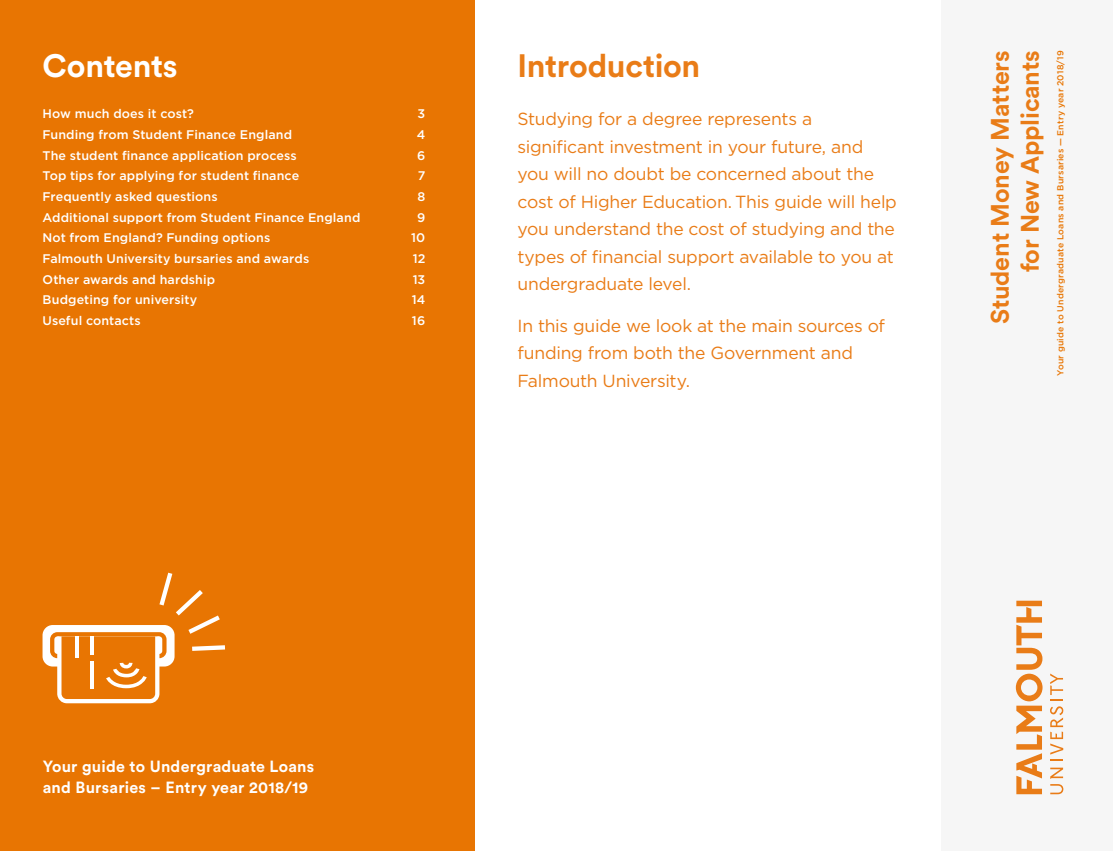
<style>
.page{position:relative;width:1113px;height:851px;background:#fff}
.page>*{position:absolute;margin:0;border:0;box-sizing:border-box;transform-origin:0 0}
.t1{font:700 32px "Circular Std";letter-spacing:-.01em;color:#e97c17}
.t2{font:700 32px "Circular Std";letter-spacing:-.01em;color:#fff}
.t3{font:700 25px/30px "Circular Std";letter-spacing:-.005em;color:#e97c17;text-align:right}
.t4{font:17.5px/27.5px "Gotham";letter-spacing:-.015em;color:#e97c17}
.t5{font:700 16px/20.6px "Circular Std";letter-spacing:.015em;color:#fff}
.t6{font:500 12.5px "Gotham";letter-spacing:.01em;color:#fff}
.t7{font:500 8.75px "Gotham";letter-spacing:.025em;color:#e87502}
</style>
<div class="page">
<div style="left:0;top:0;width:475px;height:850px;background:#e87502"></div>
<div style="left:941px;top:0;width:172px;height:850px;background:#f6f6f6"></div>
<svg style="left:1050px;top:767px;width:13px;height:27px"></svg>
<svg style="left:1050px;top:706px;width:13px;height:54px"></svg>
<svg style="left:1050px;top:673px;width:13px;height:27px"></svg>
<svg style="left:1015px;top:600px;width:27px;height:194px"></svg>
<div style="left:43px;top:625px;width:132px;height:41px;background:#fff;border-radius:10px"></div>
<svg style="left:50px;top:572px;width:175px;height:131px"></svg>
<h1 class="t2" style="left:43px;top:45px;width:137px">Contents</h1>
<p class="t6" style="left:43px;top:107px;width:153px">How much does it cost?</p>
<p class="t6" style="left:417px;top:107px;width:9px">3</p>
<p class="t6" style="left:43px;top:127px;width:251px">Funding from Student Finance England</p>
<p class="t6" style="left:417px;top:127px;width:10px">4</p>
<p class="t6" style="left:43px;top:148px;width:256px">The student finance application process</p>
<p class="t6" style="left:417px;top:148px;width:10px">6</p>
<p class="t6" style="left:43px;top:169px;width:258px">Top tips for applying for student finance</p>
<p class="t6" style="left:418px;top:169px;width:9px">7</p>
<p class="t6" style="left:43px;top:189px;width:177px">Frequently asked questions</p>
<p class="t6" style="left:417px;top:189px;width:9px">8</p>
<p class="t6" style="left:43px;top:210px;width:319px">Additional support from Student Finance England</p>
<p class="t6" style="left:417px;top:210px;width:10px">9</p>
<p class="t6" style="left:43px;top:231px;width:229px">Not from England? Funding options</p>
<p class="t6" style="left:411px;top:231px;width:16px">10</p>
<p class="t6" style="left:43px;top:251px;width:268px">Falmouth University bursaries and awards</p>
<p class="t6" style="left:413px;top:251px;width:14px">12</p>
<p class="t6" style="left:43px;top:272px;width:174px">Other awards and hardship</p>
<p class="t6" style="left:413px;top:272px;width:14px">13</p>
<p class="t6" style="left:43px;top:292px;width:156px">Budgeting for university</p>
<p class="t6" style="left:412px;top:292px;width:15px">14</p>
<p class="t6" style="left:43px;top:313px;width:100px">Useful contacts</p>
<p class="t6" style="left:412px;top:313px;width:15px">16</p>
<h1 class="t1" style="left:517px;top:45px;width:184px">Introduction</h1>
<p class="t4" style="left:517px;top:105px;width:381px">Studying for a degree represents a significant investment in your future, and you will no doubt be concerned about the cost of Higher Education. This guide will help you understand the cost of studying and the types of financial support available to you at undergraduate level.</p>
<h3 class="t4" style="left:517px;top:311px;width:369px">In this guide we look at the main sources of funding from both the Government and<br>Falmouth University.</h3>
<h2 class="t3" style="left:984px;top:324px;width:275px;rotate:-90deg">Student Money Matters for New Applicants</h2>
<p class="t7" style="left:1055px;top:376px;width:327px;rotate:-90deg">Your guide to Undergraduate Loans and Bursaries — Entry year 2018/19</p>
<p class="t5" style="left:43px;top:755px;width:273px">Your guide to Undergraduate Loans and Bursaries – Entry year 2018/19</p>
</div>
